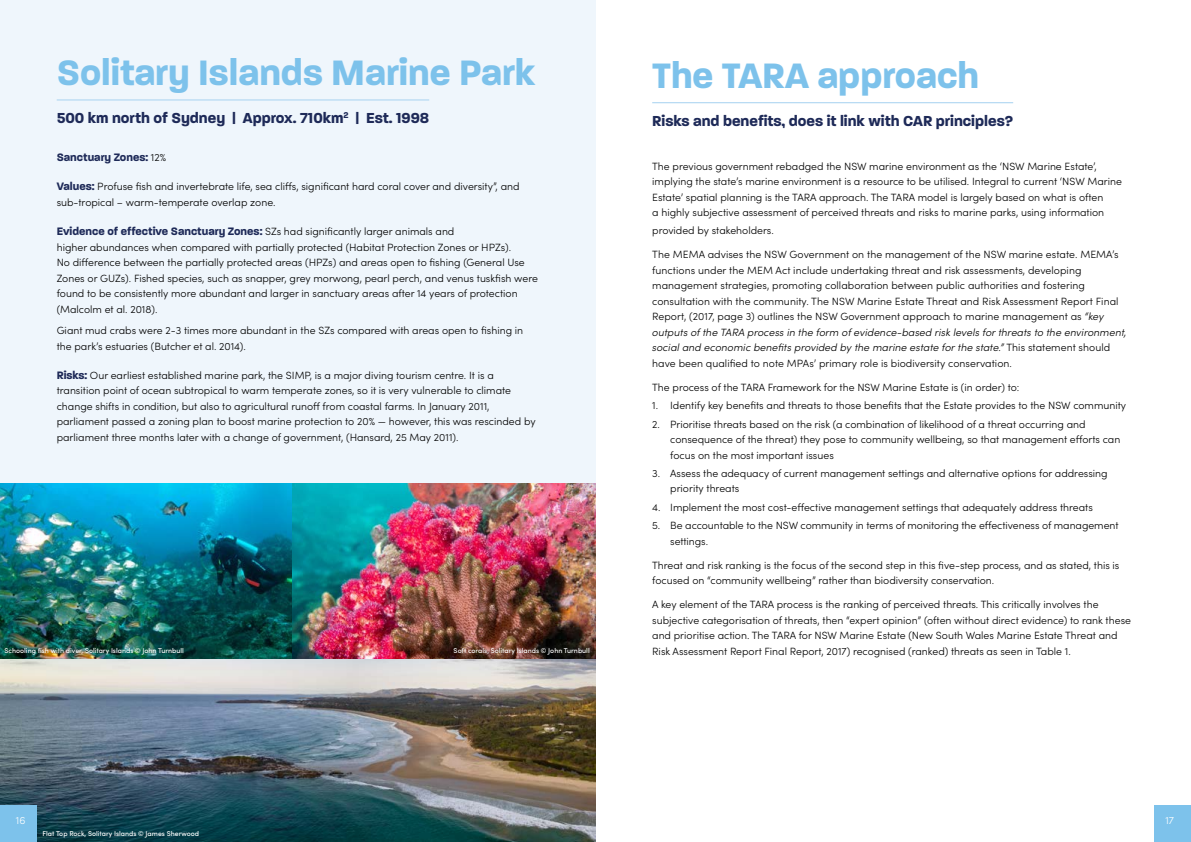
<style>
.page{position:relative;width:1191px;height:842px;background:#fff}
.page>*{position:absolute;margin:0;border:0;box-sizing:border-box;transform-origin:0 0}
.t1{font:700 38.2px "Paralucent";color:#7dc2eb}
.SUB_HEADER{font:700 15.7px "Paralucent";color:#1e2a58}
._2nd_sub_header{font:700 11.7px "Paralucent";color:#1e2a58}
.BODY{font:300 10.5px/15.5px "Sofia Pro";color:#000}
._2nd_sub_header-2{font:300 10.5px/15.5px "Sofia Pro";color:#000}
._1st_BODY{font:300 10.5px/15.5px "Sofia Pro";color:#000}
.BODY-2{font:300 10.5px "Sofia Pro";color:#fff}
.t2{font:500 7px "Sofia Pro";color:#fff}
.s1{font-family:"Sofia Pro";font-weight:300;font-size:10.5px;color:#000}
.s2{font-family:"Paralucent";font-weight:700;font-size:11.7px;color:#1e2a58}
.s3{font-style:italic}
</style>
<div class="page">
<div style="left:0;top:0;width:595px;height:842px;background:#eff6fc"></div>
<hr style="left:57px;top:99px;width:372px;height:2px;background:#b1d7f2">
<hr style="left:652px;top:102px;width:361px;height:1px;background:#b1d7f2">
<img style="left:0;top:484px;width:292px;height:175px">
<img style="left:292px;top:484px;width:303px;height:175px">
<img style="left:0;top:659px;width:595px;height:183px">
<div style="left:0;top:805px;width:37px;height:37px;background:#7dc2eb"></div>
<div style="left:1154px;top:805px;width:37px;height:37px;background:#7dc2eb"></div>
<p class="t1" style="left:57px;top:50px;width:480px">Solitary Islands Marine Park</p>
<p class="SUB_HEADER" style="left:57px;top:109px;width:374px">500 km north of Sydney | Approx. 710km<sup>2</sup> | Est. 1998</p>
<p class="_2nd_sub_header" style="left:57px;top:150px;width:111px">Sanctuary Zones: <span class="s1">12%</span></p>
<p class="_2nd_sub_header-2" style="left:57px;top:178px;width:464px"><span class="s2">Values:</span> Profuse fish and invertebrate life, sea cliffs, significant hard coral cover and diversity”, and sub-tropical – warm-temperate overlap zone.</p>
<p class="_2nd_sub_header-2" style="left:57px;top:223px;width:483px"><span class="s2">Evidence of effective Sanctuary Zones:</span> SZs had significantly larger animals and<br>higher abundances when compared with partially protected (Habitat Protection Zones or HPZs).<br>No difference between the partially protected areas (HPZs) and areas open to fishing (General Use Zones or GUZs). Fished species, such as snapper, grey morwong, pearl perch, and venus tuskfish were found to be consistently more abundant and larger in sanctuary areas after 14 years of protection (Malcolm et al. 2018).</p>
<p class="BODY" style="left:57px;top:322px;width:468px">Giant mud crabs were 2-3 times more abundant in the SZs compared with areas open to fishing in the park’s estuaries (Butcher et al. 2014).</p>
<p class="_2nd_sub_header-2" style="left:57px;top:367px;width:480px"><span class="s2">Risks:</span> Our earliest established marine park, the SIMP, is a major diving tourism centre. It is a transition point of ocean subtropical to warm temperate zones, so it is very vulnerable to climate change shifts in condition, but also to agricultural runoff from coastal farms. In January 2011, parliament passed a zoning plan to boost marine protection to 20% — however, this was rescinded by parliament three months later with a change of government, (Hansard, 25 May 2011).</p>
<p class="t2" style="left:5px;top:646px;width:181px">Schooling fish with diver, Solitary Islands © John Turnbull</p>
<p class="t2" style="left:453px;top:646px;width:138px">Soft corals, Solitary Islands © John Turnbull</p>
<p class="t1" style="left:652px;top:53px;width:328px">The TARA approach</p>
<p class="SUB_HEADER" style="left:652px;top:112px;width:362px">Risks and benefits, does it link with CAR principles?</p>
<p class="_1st_BODY" style="left:652px;top:158px;width:471px">The previous government rebadged the NSW marine environment as the ‘NSW Marine Estate’, implying the state’s marine environment is a resource to be utilised. Integral to current ‘NSW Marine Estate’ spatial planning is the TARA approach. The TARA model is largely based on what is often<br>a highly subjective assessment of perceived threats and risks to marine parks, using information</p>
<p class="_1st_BODY" style="left:652px;top:222px;width:123px">provided by stakeholders.</p>
<p class="BODY" style="left:652px;top:246px;width:476px">The MEMA advises the NSW Government on the management of the NSW marine estate. MEMA’s functions under the MEM Act include undertaking threat and risk assessments, developing management strategies, promoting collaboration between public authorities and fostering consultation with the community. The NSW Marine Estate Threat and Risk Assessment Report Final Report, (2017, page 3) outlines the NSW Government approach to marine management as <span class="s3">“key outputs of the TARA process in the form of evidence-based risk levels for threats to the environment, social and economic benefits provided by the marine estate for the state.”</span> This statement should have been qualified to note MPAs’ primary role is biodiversity conservation.</p>
<p class="BODY" style="left:652px;top:379px;width:369px">The process of the TARA Framework for the NSW Marine Estate is (in order) to:</p>
<p class="BODY" style="left:652px;top:397px;width:475px">1. Identify key benefits and threats to those benefits that the Estate provides to the NSW community</p>
<p class="BODY" style="left:670px;top:415px;width:451px;text-indent:-18px">2. Prioritise threats based on the risk (a combination of likelihood of a threat occurring and consequence of the threat) they pose to community wellbeing, so that management efforts can focus on the most important issues</p>
<p class="BODY" style="left:670px;top:465px;width:439px;text-indent:-18px">3. Assess the adequacy of current management settings and alternative options for addressing priority threats</p>
<p class="BODY" style="left:652px;top:499px;width:442px">4. Implement the most cost-effective management settings that adequately address threats</p>
<p class="BODY" style="left:670px;top:517px;width:450px;text-indent:-18px">5. Be accountable to the NSW community in terms of monitoring the effectiveness of management settings.</p>
<p class="BODY" style="left:652px;top:556px;width:469px">Threat and risk ranking is the focus of the second step in this five-step process, and as stated, this is focused on “community wellbeing” rather than biodiversity conservation.</p>
<p class="BODY" style="left:652px;top:596px;width:480px">A key element of the TARA process is the ranking of perceived threats. This critically involves the subjective categorisation of threats, then “expert opinion” (often without direct evidence) to rank these and prioritise action. The TARA for NSW Marine Estate (New South Wales Marine Estate Threat and Risk Assessment Report Final Report, 2017) recognised (ranked) threats as seen in Table 1.</p>
<p class="BODY-2" style="left:16px;top:813px;width:11px">16</p>
<p class="BODY-2" style="left:1165px;top:813px;width:10px">17</p>
<p class="t2" style="left:43px;top:828px;width:158px">Flat Top Rock, Solitary Islands © James Sherwood</p>
</div>
